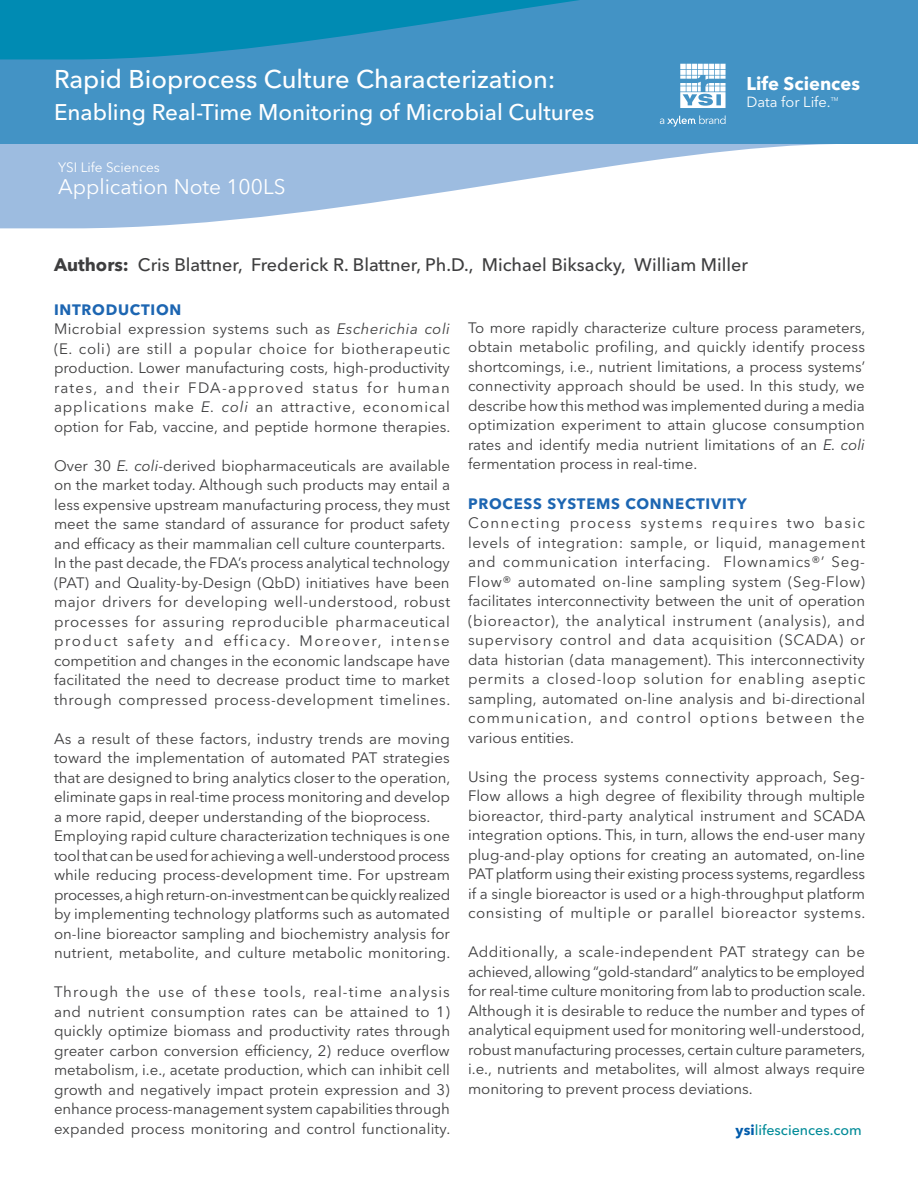
<style>
.page{position:relative;width:918px;height:1188px;background:#fff}
.page>*{position:absolute;margin:0;border:0;box-sizing:border-box;transform-origin:0 0}
.t1{font:500 25.5px "Avenir Next LT Pro";color:#fff}
.t2{font:500 22.5px "Avenir Next LT Pro";color:#fff}
.t3{font:21px "Avenir Next LT Pro";color:#fff}
.t4{font:700 18.3px "Avenir Next LT Pro";color:#fff}
.t5{font:500 18px "Avenir Next LT Pro";color:#3e3e3f}
.t6{font:15px/19.5px "Avenir Next LT Pro";letter-spacing:.005em;color:#3e3e3f;text-align:justify}
.t7{font:700 15px "Avenir Next LT Pro";letter-spacing:.05em;color:#1d66b2}
.t8{font:14.55px "Avenir Next LT Pro";color:#fff}
.t9{font:500 14.25px "Avenir Next LT Pro";color:#008b98}
.t10{font:13.5px "Avenir Next LT Pro";color:#fff}
.t11{font:5.4px "Avenir Next LT Pro";color:#fff}
.s1{font-weight:700}
.s2{font-style:italic}
.s3{font-weight:700;color:#015bab}
</style>
<div class="page">
<svg style="left:0;top:0;width:918px;height:228px;fill:#4393c5"></svg>
<svg style="left:680px;top:64px;width:46px;height:44px"></svg>
<svg style="left:660px;top:115px;width:66px;height:12px"></svg>
<p class="t1" style="left:54px;top:64px;width:503px">Rapid Bioprocess Culture Characterization:</p>
<p class="t2" style="left:54px;top:99px;width:542px">Enabling Real-Time Monitoring of Microbial Cultures</p>
<p class="t10" style="left:58px;top:159px;width:103px">YSI Life Sciences</p>
<p class="t3" style="left:58px;top:174px;width:229px">Application Note 100LS</p>
<p class="t4" style="left:746px;top:72px;width:115px">Life Sciences</p>
<p class="t8" style="left:746px;top:93px;width:86px">Data for Life.</p>
<p class="t11" style="left:831px;top:96px;width:9px">TM</p>
<p class="t5" style="left:54px;top:254px;width:696px"><span class="s1">Authors:</span> Cris Blattner, Frederick R. Blattner, Ph.D., Michael Biksacky, William Miller</p>
<p class="t7" style="left:54px;top:300px;width:129px">INTRODUCTION</p>
<p class="t6" style="left:54px;top:319px;width:398px">Microbial expression systems such as <span class="s2">Escherichia coli </span>(E. coli) are still a popular choice for biotherapeutic production. Lower manufacturing costs, high-productivity rates, and their FDA-approved status for human applications make <span class="s2">E. coli</span> an attractive, economical option for Fab, vaccine, and peptide hormone therapies.</p>
<p class="t6" style="left:54px;top:456px;width:398px">Over 30 <span class="s2">E. coli</span>-derived biopharmaceuticals are available on the market today. Although such products may entail a less expensive upstream manufacturing process, they must meet the same standard of assurance for product safety and efficacy as their mammalian cell culture counterparts.</p>
<p class="t6" style="left:54px;top:553px;width:398px">In the past decade, the FDA’s process analytical technology (PAT) and Quality-by-Design (QbD) initiatives have been major drivers for developing well-understood, robust processes for assuring reproducible pharmaceutical product safety and efficacy. Moreover, intense competition and changes in the economic landscape have facilitated the need to decrease product time to market through compressed process-development timelines.</p>
<p class="t6" style="left:54px;top:729px;width:398px">As a result of these factors, industry trends are moving toward the implementation of automated PAT strategies that are designed to bring analytics closer to the operation, eliminate gaps in real-time process monitoring and develop a more rapid, deeper understanding of the bioprocess.</p>
<p class="t6" style="left:54px;top:826px;width:398px">Employing rapid culture characterization techniques is one tool that can be used for achieving a well-understood process while reducing process-development time. For upstream processes, a high return-on-investment can be quickly realized by implementing technology platforms such as automated on-line bioreactor sampling and biochemistry analysis for nutrient, metabolite, and culture metabolic monitoring.</p>
<p class="t6" style="left:54px;top:982px;width:398px">Through the use of these tools, real-time analysis and nutrient consumption rates can be attained to 1) quickly optimize biomass and productivity rates through greater carbon conversion efficiency, 2) reduce overflow metabolism, i.e., acetate production, which can inhibit cell growth and negatively impact protein expression and 3) enhance process-management system capabilities through expanded process monitoring and control functionality.</p>
<p class="t6" style="left:468px;top:318px;width:399px">To more rapidly characterize culture process parameters, obtain metabolic profiling, and quickly identify process shortcomings, i.e., nutrient limitations, a process systems’ connectivity approach should be used. In this study, we describe how this method was implemented during a media optimization experiment to attain glucose consumption rates and identify media nutrient limitations of an <span class="s2">E. coli </span>fermentation process in real-time.</p>
<p class="t7" style="left:468px;top:494px;width:280px">PROCESS SYSTEMS CONNECTIVITY</p>
<p class="t6" style="left:468px;top:513px;width:399px">Connecting process systems requires two basic levels of integration: sample, or liquid, management and communication interfacing. Flownamics®’ Seg-Flow® automated on-line sampling system (Seg-Flow) facilitates interconnectivity between the unit of operation (bioreactor), the analytical instrument (analysis), and supervisory control and data acquisition (SCADA) or data historian (data management). This interconnectivity permits a closed-loop solution for enabling aseptic sampling, automated on-line analysis and bi-directional communication, and control options between the various entities.</p>
<p class="t6" style="left:468px;top:767px;width:399px">Using the process systems connectivity approach, Seg-Flow allows a high degree of flexibility through multiple bioreactor, third-party analytical instrument and SCADA integration options. This, in turn, allows the end-user many plug-and-play options for creating an automated, on-line PAT platform using their existing process systems, regardless if a single bioreactor is used or a high-throughput platform consisting of multiple or parallel bioreactor systems.</p>
<p class="t6" style="left:468px;top:942px;width:399px">Additionally, a scale-independent PAT strategy can be achieved, allowing “gold-standard” analytics to be employed for real-time culture monitoring from lab to production scale.<br>Although it is desirable to reduce the number and types of analytical equipment used for monitoring well-understood, robust manufacturing processes, certain culture parameters, i.e., nutrients and metabolites, will almost always require monitoring to prevent process deviations.</p>
<p class="t9" style="left:736px;top:1122px;width:128px"><span class="s3">ysi</span>lifesciences.com</p>
</div>
